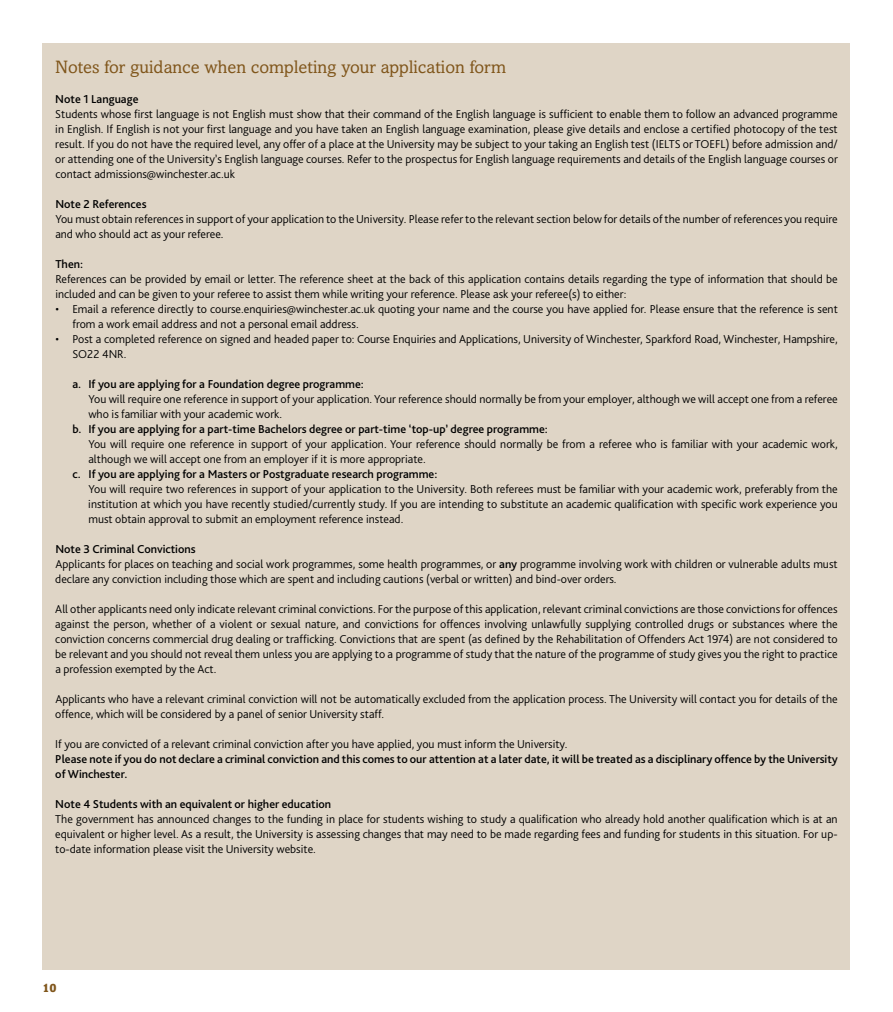
<style>
.page{position:relative;width:893px;height:1012px;background:#fff}
.page>*{position:absolute;margin:0;border:0;box-sizing:border-box;transform-origin:0 0}
.t1{font:18px "Amasis MT Std";color:#80561b}
.t2{font:300 12px/15px "Bliss Pro";color:#000}
.t3{font:500 12px/15px "Bliss Pro";color:#000}
.t4{font:900 12px "Amasis MT Std";color:#80561b}
.s1{font-weight:500}
</style>
<div class="page">
<div style="left:43px;top:43px;width:807px;height:926px;background:#dfd5c6"></div>
<h1 class="t1" style="left:55px;top:56px;width:452px">Notes for guidance when completing your application form</h1>
<p class="t3" style="left:55px;top:91px;width:85px">Note 1 Language</p>
<p class="t2" style="left:55px;top:106px;width:784px;text-align:justify">Students whose first language is not English must show that their command of the English language is sufficient to enable them to follow an advanced programme in English. If English is not your first language and you have taken an English language examination, please give details and enclose a certified photocopy of the test result. If you do not have the required level, any offer of a place at the University may be subject to your taking an English test (IELTS or TOEFL) before admission and/ or attending one of the University’s English language courses. Refer to the prospectus for English language requirements and details of the English language courses or contact admissions@winchester.ac.uk</p>
<p class="t3" style="left:55px;top:196px;width:93px">Note 2 References</p>
<p class="t2" style="left:55px;top:211px;width:784px">You must obtain references in support of your application to the University. Please refer to the relevant section below for details of the number of references you require and who should act as your referee.</p>
<p class="t3" style="left:55px;top:256px;width:29px">Then:</p>
<p class="t2" style="left:55px;top:271px;width:784px">References can be provided by email or letter. The reference sheet at the back of this application contains details regarding the type of information that should be included and can be given to your referee to assist them while writing your reference. Please ask your referee(s) to either:</p>
<p class="t2" style="left:72px;top:301px;width:767px;text-indent:-17px">• Email a reference directly to course.enquiries@winchester.ac.uk quoting your name and the course you have applied for. Please ensure that the reference is sent from a work email address and not a personal email address.</p>
<p class="t2" style="left:72px;top:331px;width:767px;text-indent:-17px">• Post a completed reference on signed and headed paper to: Course Enquiries and Applications, University of Winchester, Sparkford Road, Winchester, Hampshire,<br>SO22 4NR.</p>
<p class="t3" style="left:72px;top:376px;width:293px">a. If you are applying for a Foundation degree programme:</p>
<p class="t2" style="left:88px;top:391px;width:751px">You will require one reference in support of your application. Your reference should normally be from your employer, although we will accept one from a referee who is familiar with your academic work.</p>
<p class="t3" style="left:72px;top:421px;width:477px">b. If you are applying for a part-time Bachelors degree or part-time ‘top-up’ degree programme:</p>
<p class="t2" style="left:88px;top:436px;width:751px">You will require one reference in support of your application. Your reference should normally be from a referee who is familiar with your academic work, although we will accept one from an employer if it is more appropriate.</p>
<p class="t3" style="left:72px;top:466px;width:366px">c. If you are applying for a Masters or Postgraduate research programme:</p>
<p class="t2" style="left:88px;top:481px;width:751px;text-align:justify">You will require two references in support of your application to the University. Both referees must be familiar with your academic work, preferably from the institution at which you have recently studied/currently study. If you are intending to substitute an academic qualification with specific work experience you must obtain approval to submit an employment reference instead.</p>
<p class="t2" style="left:55px;top:541px;width:784px"><span class="s1">Note 3 Criminal Convictions<br></span>Applicants for places on teaching and social work programmes, some health programmes, or <span class="s1">any</span> programme involving work with children or vulnerable adults must declare any conviction including those which are spent and including cautions (verbal or written) and bind-over orders.</p>
<p class="t2" style="left:55px;top:601px;width:784px;text-align:justify">All other applicants need only indicate relevant criminal convictions. For the purpose of this application, relevant criminal convictions are those convictions for offences against the person, whether of a violent or sexual nature, and convictions for offences involving unlawfully supplying controlled drugs or substances where the conviction concerns commercial drug dealing or trafficking. Convictions that are spent (as defined by the Rehabilitation of Offenders Act 1974) are not considered to be relevant and you should not reveal them unless you are applying to a programme of study that the nature of the programme of study gives you the right to practice a profession exempted by the Act.</p>
<p class="t2" style="left:55px;top:691px;width:784px">Applicants who have a relevant criminal conviction will not be automatically excluded from the application process. The University will contact you for details of the offence, which will be considered by a panel of senior University staff.</p>
<p class="t2" style="left:55px;top:736px;width:514px">If you are convicted of a relevant criminal conviction after you have applied, you must inform the University.</p>
<p class="t3" style="left:55px;top:751px;width:784px">Please note if you do not declare a criminal conviction and this comes to our attention at a later date, it will be treated as a disciplinary offence by the University of Winchester.</p>
<p class="t3" style="left:55px;top:796px;width:277px">Note 4 Students with an equivalent or higher education</p>
<p class="t2" style="left:55px;top:811px;width:784px;text-align:justify">The government has announced changes to the funding in place for students wishing to study a qualification who already hold another qualification which is at an equivalent or higher level. As a result, the University is assessing changes that may need to be made regarding fees and funding for students in this situation. For up&shy;to-date information please visit the University website.</p>
<p class="t4" style="left:43px;top:980px;width:16px">10</p>
</div>
